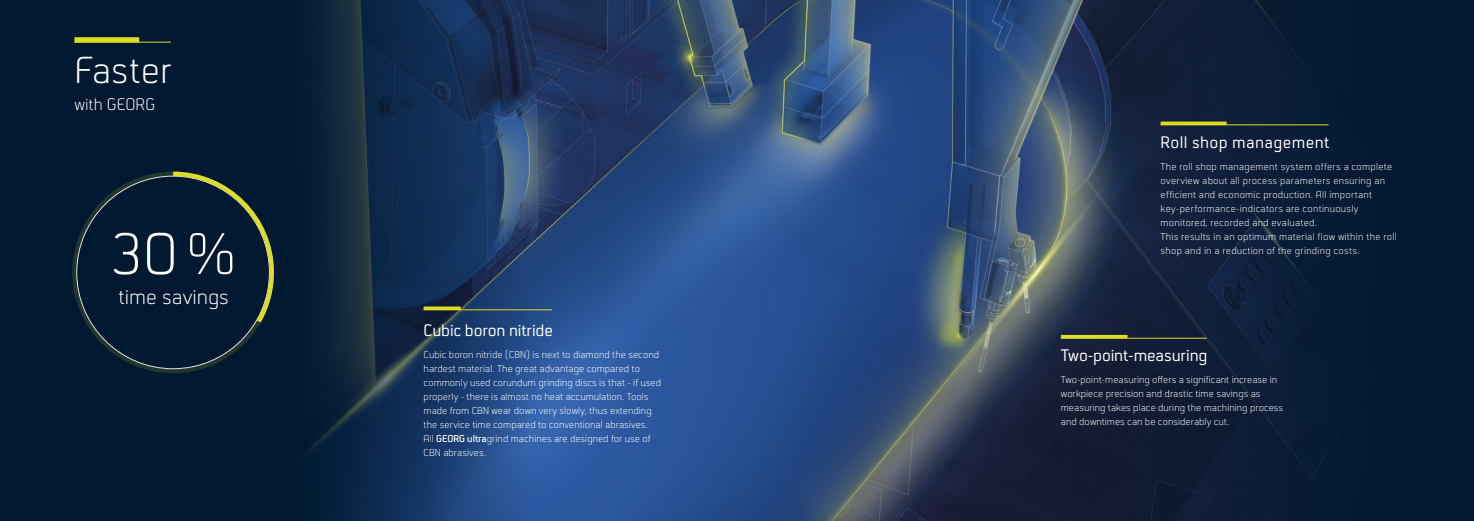
<style>
.page{position:relative;width:1474px;height:521px;background:#fff}
.page>*{position:absolute;margin:0;border:0;box-sizing:border-box;transform-origin:0 0}
.t1{font:300 61.25px "Neustadt";color:#fff}
.t2{font:300 39.38px "Neustadt";color:#fff}
.t3{font:300 21.96px "Neustadt";color:#fff}
.t4{font:17.5px "Neustadt";letter-spacing:-.01em;color:#fff}
.t5{font:17.5px "Neustadt";letter-spacing:.02em;color:#fff}
.t6{font:300 17.5px "Neustadt";color:#fff}
.t7{font:300 10.5px/14px "Neustadt";color:#fff}
.t8{font:300 10.5px/14px "Neustadt";letter-spacing:.02em;color:#fff}
.s1{font-weight:600}
</style>
<div class="page">
<div style="left:0;top:0;width:1473px;height:521px;background:#001930"></div>
<img style="left:537px;top:0;width:806px;height:521px">
<svg style="left:77px;top:0;width:460px;height:521px"></svg>
<svg style="left:169px;top:169px;width:107px;height:158px"></svg>
<hr style="left:1060px;top:335px;width:67px;height:3px;background:#dedd26">
<hr style="left:1060px;top:338px;width:146px;height:1px;background:#dedd26">
<hr style="left:1160px;top:122px;width:66px;height:3px;background:#dedd26">
<hr style="left:1160px;top:125px;width:168px;height:1px;background:#dedd26">
<svg style="left:423px;top:306px;width:37px;height:4px"></svg>
<hr style="left:423px;top:310px;width:129px;height:1px;background:#dedd26">
<hr style="left:74px;top:42px;width:97px;height:1px;background:#dedd26">
<div style="left:74px;top:37px;width:65px;height:5px;background:#dedd26"></div>
<h2 class="t2" style="left:74px;top:50px;width:99px">Faster</h2>
<h3 class="t6" style="left:74px;top:95px;width:82px">with GEORG</h3>
<h1 class="t1" style="left:111px;top:222px;width:127px">30%</h1>
<h3 class="t3" style="left:119px;top:286px;width:112px">time savings</h3>
<h3 class="t4" style="left:423px;top:321px;width:131px">Cubic boron nitride</h3>
<p class="t7" style="left:423px;top:347px;width:239px">Cubic boron nitride (CBN) is next to diamond the second hardest material. The great advantage compared to commonly used corundum grinding discs is that - if used properly - there is almost no heat accumulation. Tools made from CBN wear down very slowly, thus extending the service time compared to conventional abrasives.<br>All <span class="s1">GEORG ultra</span>grind machines are designed for use of CBN abrasives.</p>
<h3 class="t5" style="left:1160px;top:133px;width:170px">Roll shop management</h3>
<p class="t8" style="left:1160px;top:159px;width:238px">The roll shop management system offers a complete overview about all process parameters ensuring an efficient and economic production. All important key-performance-indicators are continuously monitored, recorded and evaluated.<br>This results in an optimum material flow within the roll shop and in a reduction of the grinding costs.</p>
<h3 class="t4" style="left:1060px;top:346px;width:148px">Two-point-measuring</h3>
<p class="t7" style="left:1060px;top:373px;width:224px">Two-point-measuring offers a significant increase in workpiece precision and drastic time savings as measuring takes place during the machining process and downtimes can be considerably cut.</p>
</div>
